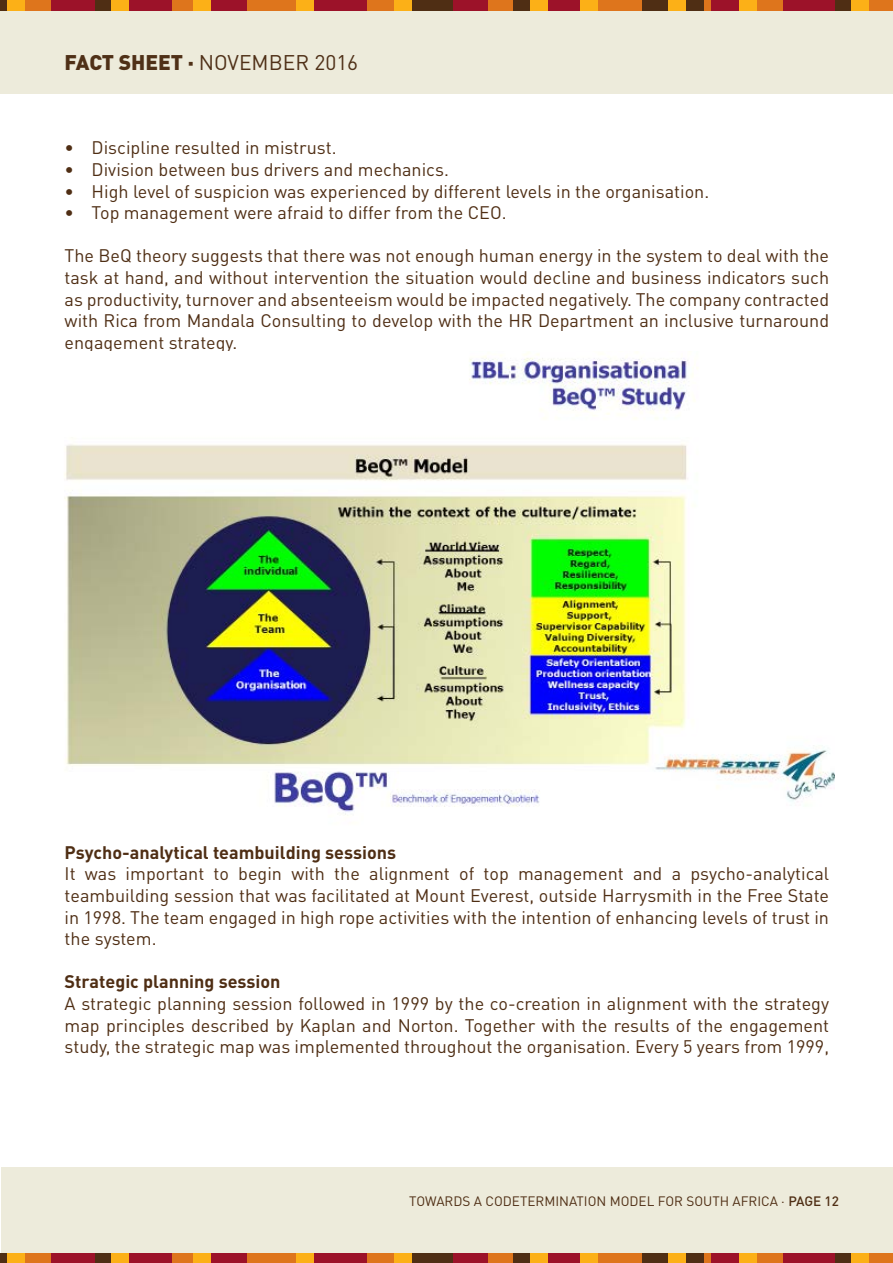
<style>
.page{position:relative;width:893px;height:1263px;background:#fff}
.page>*{position:absolute;margin:0;border:0;box-sizing:border-box;transform-origin:0 0}
.t1{font:21px "DIN Pro";color:#4f3017}
.t2{font:18px/21.6px "DIN Pro";color:#4f2e14;text-align:justify}
.t3{font:700 18px "DIN Pro";color:#4f2e14}
.t4{font:13.5px "DIN Pro";color:#4f2e14}
.s1{font-weight:900}
.s2{font-weight:500}
</style>
<div class="page">
<div style="left:2px;top:1167px;width:891px;height:96px;background:#edebdb"></div>
<div style="left:0;top:0;width:893px;height:94px;background:#edebdb"></div>
<div style="left:0;top:0;width:893px;height:10px;background:#de751c"></div>
<div style="left:546px;top:0;width:36px;height:10px;background:#9c1229"></div>
<div style="left:210px;top:0;width:36px;height:10px;background:#9c1229"></div>
<div style="left:451px;top:0;width:36px;height:10px;background:#9c1229"></div>
<div style="left:51px;top:0;width:46px;height:10px;background:#9c1229"></div>
<div style="left:126px;top:0;width:46px;height:10px;background:#9c1229"></div>
<div style="left:783px;top:0;width:53px;height:10px;background:#9c1229"></div>
<div style="left:314px;top:0;width:53px;height:10px;background:#9c1229"></div>
<div style="left:643px;top:0;width:61px;height:10px;background:#4f2e14"></div>
<div style="left:712px;top:0;width:29px;height:10px;background:#9c1229"></div>
<div style="left:411px;top:0;width:42px;height:10px;background:#4f2e14"></div>
<div style="left:96px;top:0;width:17px;height:10px;background:#4f2e14"></div>
<div style="left:514px;top:0;width:17px;height:10px;background:#4f2e14"></div>
<div style="left:835px;top:0;width:17px;height:10px;background:#4f2e14"></div>
<div style="left:0;top:0;width:8px;height:10px;background:#4f2e14"></div>
<div style="left:8px;top:0;width:17px;height:10px;background:#fcb017"></div>
<div style="left:193px;top:0;width:17px;height:10px;background:#fcb017"></div>
<div style="left:740px;top:0;width:17px;height:10px;background:#fcb017"></div>
<div style="left:668px;top:0;width:17px;height:10px;background:#fcb017"></div>
<div style="left:580px;top:0;width:17px;height:10px;background:#fcb017"></div>
<div style="left:395px;top:0;width:17px;height:10px;background:#fcb017"></div>
<div style="left:111px;top:0;width:17px;height:10px;background:#fcb017"></div>
<div style="left:530px;top:0;width:17px;height:10px;background:#fcb017"></div>
<div style="left:851px;top:0;width:18px;height:10px;background:#fcb017"></div>
<div style="left:297px;top:0;width:17px;height:10px;background:#fcb017"></div>
<div style="left:0;top:1253px;width:893px;height:10px;background:#de751c"></div>
<div style="left:546px;top:1253px;width:36px;height:10px;background:#9c1229"></div>
<div style="left:210px;top:1253px;width:36px;height:10px;background:#9c1229"></div>
<div style="left:451px;top:1253px;width:36px;height:10px;background:#9c1229"></div>
<div style="left:51px;top:1253px;width:46px;height:10px;background:#9c1229"></div>
<div style="left:126px;top:1253px;width:46px;height:10px;background:#9c1229"></div>
<div style="left:783px;top:1253px;width:53px;height:10px;background:#9c1229"></div>
<div style="left:314px;top:1253px;width:53px;height:10px;background:#9c1229"></div>
<div style="left:643px;top:1253px;width:61px;height:10px;background:#4f2e14"></div>
<div style="left:712px;top:1253px;width:29px;height:10px;background:#9c1229"></div>
<div style="left:411px;top:1253px;width:42px;height:10px;background:#4f2e14"></div>
<div style="left:96px;top:1253px;width:17px;height:10px;background:#4f2e14"></div>
<div style="left:514px;top:1253px;width:17px;height:10px;background:#4f2e14"></div>
<div style="left:835px;top:1253px;width:17px;height:10px;background:#4f2e14"></div>
<div style="left:0;top:1253px;width:8px;height:10px;background:#4f2e14"></div>
<div style="left:8px;top:1253px;width:17px;height:10px;background:#fcb017"></div>
<div style="left:193px;top:1253px;width:17px;height:10px;background:#fcb017"></div>
<div style="left:740px;top:1253px;width:17px;height:10px;background:#fcb017"></div>
<div style="left:668px;top:1253px;width:17px;height:10px;background:#fcb017"></div>
<div style="left:580px;top:1253px;width:17px;height:10px;background:#fcb017"></div>
<div style="left:395px;top:1253px;width:17px;height:10px;background:#fcb017"></div>
<div style="left:111px;top:1253px;width:17px;height:10px;background:#fcb017"></div>
<div style="left:530px;top:1253px;width:17px;height:10px;background:#fcb017"></div>
<div style="left:851px;top:1253px;width:18px;height:10px;background:#fcb017"></div>
<div style="left:297px;top:1253px;width:17px;height:10px;background:#fcb017"></div>
<img style="left:64px;top:352px;width:771px;height:464px">
<p class="t1" style="left:65px;top:48px;width:295px"><span class="s1">FACT SHEET ·</span> NOVEMBER 2016</p>
<p class="t2" style="left:65px;top:136px;width:273px">• Discipline resulted in mistrust.</p>
<p class="t2" style="left:65px;top:158px;width:386px">• Division between bus drivers and mechanics.</p>
<p class="t2" style="left:65px;top:180px;width:646px">• High level of suspicion was experienced by different levels in the organisation.</p>
<p class="t2" style="left:65px;top:201px;width:443px">• Top management were afraid to differ from the CEO.</p>
<p class="t2" style="left:65px;top:244px;width:766px">The BeQ theory suggests that there was not enough human energy in the system to deal with the task at hand, and without intervention the situation would decline and business indicators such as productivity, turnover and absenteeism would be impacted negatively. The company contracted with Rica from Mandala Consulting to develop with the HR Department an inclusive turnaround engagement strategy.</p>
<p class="t3" style="left:65px;top:840px;width:333px">Psycho-analytical teambuilding sessions</p>
<p class="t2" style="left:65px;top:862px;width:766px">It was important to begin with the alignment of top management and a psycho-analytical teambuilding session that was facilitated at Mount Everest, outside Harrysmith in the Free State in 1998. The team engaged in high rope activities with the intention of enhancing levels of trust in the system.</p>
<p class="t3" style="left:65px;top:970px;width:217px">Strategic planning session</p>
<p class="t2" style="left:65px;top:992px;width:766px">A strategic planning session followed in 1999 by the co-creation in alignment with the strategy map principles described by Kaplan and Norton. Together with the results of the engagement study, the strategic map was implemented throughout the organisation. Every 5 years from 1999,</p>
<p class="t4" style="left:409px;top:1192px;width:431px">TOWARDS A CODETERMINATION MODEL FOR SOUTH AFRICA · <span class="s2">PAGE 12</span></p>
</div>
